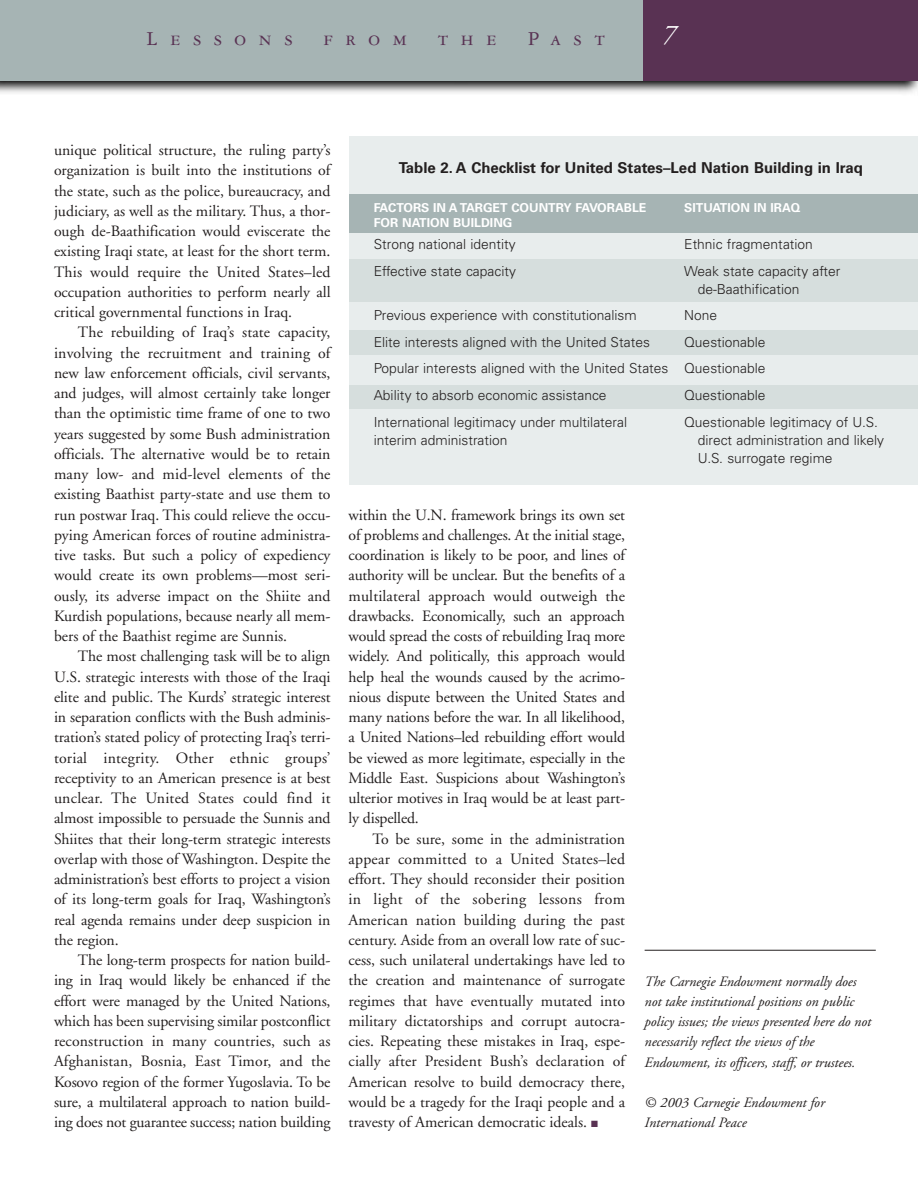
<style>
.page{position:relative;width:918px;height:1188px;background:#fff}
.page>*{position:absolute;margin:0;border:0;box-sizing:border-box;transform-origin:0 0}
.t1{font:italic 27px "Adobe Garamond";color:#fff}
.t2{font:21px "Garamond Three SC";letter-spacing:.6em;color:#593253}
.t3{font:15.75px/20.2px "Adobe Garamond";letter-spacing:-.005em;color:#231f1f;text-align:justify}
.t4{font:700 15px "Univers";color:#231f1f}
.t5{font:italic 14.25px/20.2px "Adobe Garamond";letter-spacing:-.005em;color:#231f1f}
.t6{font:300 13.8px/18px "Univers";color:#231f1f}
.t7{font:700 12.3px "Univers";color:#fff}
.s1{color:#593253}
</style>
<div class="page">
<img style="left:0;top:81px;width:918px;height:12px">
<div style="left:625px;top:0;width:293px;height:81px;background:#593253"></div>
<div style="left:0;top:0;width:643px;height:81px;background:#a6b4b4"></div>
<hr style="left:645px;top:950px;width:231px;height:1px;background:#231f1f">
<div style="left:350px;top:137px;width:568px;height:348px;background:#e8eded"></div>
<div style="left:350px;top:259px;width:568px;height:43px;background:#d6dedd"></div>
<div style="left:350px;top:330px;width:568px;height:25px;background:#d6dedd"></div>
<div style="left:350px;top:385px;width:568px;height:24px;background:#d6dedd"></div>
<div style="left:350px;top:194px;width:568px;height:39px;background:#a6b4b4"></div>
<h2 class="t2" style="left:147px;top:31px;width:147px">Lessons</h2>
<h2 class="t2" style="left:323px;top:31px;width:85px">from</h2>
<h2 class="t2" style="left:438px;top:31px;width:61px">the</h2>
<h2 class="t2" style="left:528px;top:31px;width:79px">Past</h2>
<h1 class="t1" style="left:663px;top:23px;width:15px">7</h1>
<p class="t3" style="left:54px;top:142px;width:278px">unique political structure, the ruling party’s organization is built into the institutions of the state, such as the police, bureaucracy, and judiciary, as well as the military. Thus, a thor&shy;ough de-Baathification would eviscerate the existing Iraqi state, at least for the short term.<br>This would require the United States–led occupation authorities to perform nearly all critical governmental functions in Iraq.</p>
<p class="t3" style="left:54px;top:324px;width:278px;text-indent:24px">The rebuilding of Iraq’s state capacity, involving the recruitment and training of new law enforcement officials, civil servants, and judges, will almost certainly take longer than the optimistic time frame of one to two years suggested by some Bush administration officials. The alternative would be to retain many low- and mid-level elements of the existing Baathist party-state and use them to run postwar Iraq. This could relieve the occu&shy;pying American forces of routine administra&shy;tive tasks. But such a policy of expediency would create its own problems—most seri&shy;ously, its adverse impact on the Shiite and Kurdish populations, because nearly all mem&shy;bers of the Baathist regime are Sunnis.</p>
<p class="t3" style="left:54px;top:648px;width:278px;text-indent:24px">The most challenging task will be to align U.S. strategic interests with those of the Iraqi elite and public. The Kurds’ strategic interest in separation conflicts with the Bush adminis&shy;tration’s stated policy of protecting Iraq’s terri&shy;torial integrity. Other ethnic groups’ receptivity to an American presence is at best unclear. The United States could find it almost impossible to persuade the Sunnis and Shiites that their long-term strategic interests overlap with those of Washington. Despite the administration’s best efforts to project a vision of its long-term goals for Iraq, Washington’s real agenda remains under deep suspicion in the region.</p>
<p class="t3" style="left:54px;top:952px;width:278px;text-indent:24px">The long-term prospects for nation build&shy;ing in Iraq would likely be enhanced if the effort were managed by the United Nations, which has been supervising similar postconflict reconstruction in many countries, such as Afghanistan, Bosnia, East Timor, and the Kosovo region of the former Yugoslavia. To be sure, a multilateral approach to nation build&shy;ing does not guarantee success; nation building</p>
<p class="t4" style="left:399px;top:162px;width:465px">Table 2. A Checklist for United States–Led Nation Building in Iraq</p>
<p class="t7" style="left:374px;top:203px;width:274px">FACTORS IN A TARGET COUNTRY FAVORABLE</p>
<p class="t7" style="left:684px;top:203px;width:118px">SITUATION IN IRAQ</p>
<p class="t7" style="left:374px;top:218px;width:140px">FOR NATION BUILDING</p>
<p class="t6" style="left:374px;top:236px;width:144px">Strong national identity</p>
<p class="t6" style="left:684px;top:236px;width:130px">Ethnic fragmentation</p>
<p class="t6" style="left:374px;top:263px;width:144px">Effective state capacity</p>
<p class="t6" style="left:698px;top:263px;width:144px;text-indent:-14px">Weak state capacity after de-Baathification</p>
<p class="t6" style="left:374px;top:308px;width:264px">Previous experience with constitutionalism</p>
<p class="t6" style="left:684px;top:308px;width:34px">None</p>
<p class="t6" style="left:374px;top:334px;width:278px">Elite interests aligned with the United States</p>
<p class="t6" style="left:374px;top:330px;width:393px;line-height:26.7px;text-align:justify;text-indent:311px">Questionable Popular interests aligned with the United States Questionable Ability to absorb economic assistance</p>
<p class="t6" style="left:684px;top:387px;width:83px">Questionable</p>
<p class="t6" style="left:374px;top:414px;width:255px">International legitimacy under multilateral</p>
<p class="t6" style="left:684px;top:414px;width:195px">Questionable legitimacy of U.S.</p>
<p class="t6" style="left:374px;top:432px;width:135px">interim administration</p>
<p class="t6" style="left:698px;top:432px;width:188px">direct administration and likely<br>U.S. surrogate regime</p>
<p class="t3" style="left:349px;top:506px;width:278px">within the U.N. framework brings its own set of problems and challenges. At the initial stage, coordination is likely to be poor, and lines of authority will be unclear. But the benefits of a multilateral approach would outweigh the drawbacks. Economically, such an approach would spread the costs of rebuilding Iraq more widely. And politically, this approach would help heal the wounds caused by the acrimo&shy;nious dispute between the United States and many nations before the war. In all likelihood, a United Nations–led rebuilding effort would be viewed as more legitimate, especially in the Middle East. Suspicions about Washington’s ulterior motives in Iraq would be at least part&shy;ly dispelled.</p>
<p class="t3" style="left:349px;top:830px;width:278px;text-indent:24px">To be sure, some in the administration appear committed to a United States–led effort. They should reconsider their position in light of the sobering lessons from American nation building during the past century. Aside from an overall low rate of suc&shy;cess, such unilateral undertakings have led to the creation and maintenance of surrogate regimes that have eventually mutated into military dictatorships and corrupt autocra&shy;cies. Repeating these mistakes in Iraq, espe&shy;cially after President Bush’s declaration of American resolve to build democracy there, would be a tragedy for the Iraqi people and a travesty of American democratic ideals. <span class="s1">■</span></p>
<p class="t5" style="left:645px;top:972px;width:228px">The Carnegie Endowment normally does not take institutional positions on public policy issues; the views presented here do not necessarily reflect the views of the Endowment, its officers, staff, or trustees.</p>
<p class="t5" style="left:645px;top:1094px;width:182px">© 2003 Carnegie Endowment for<br>International Peace</p>
</div>
